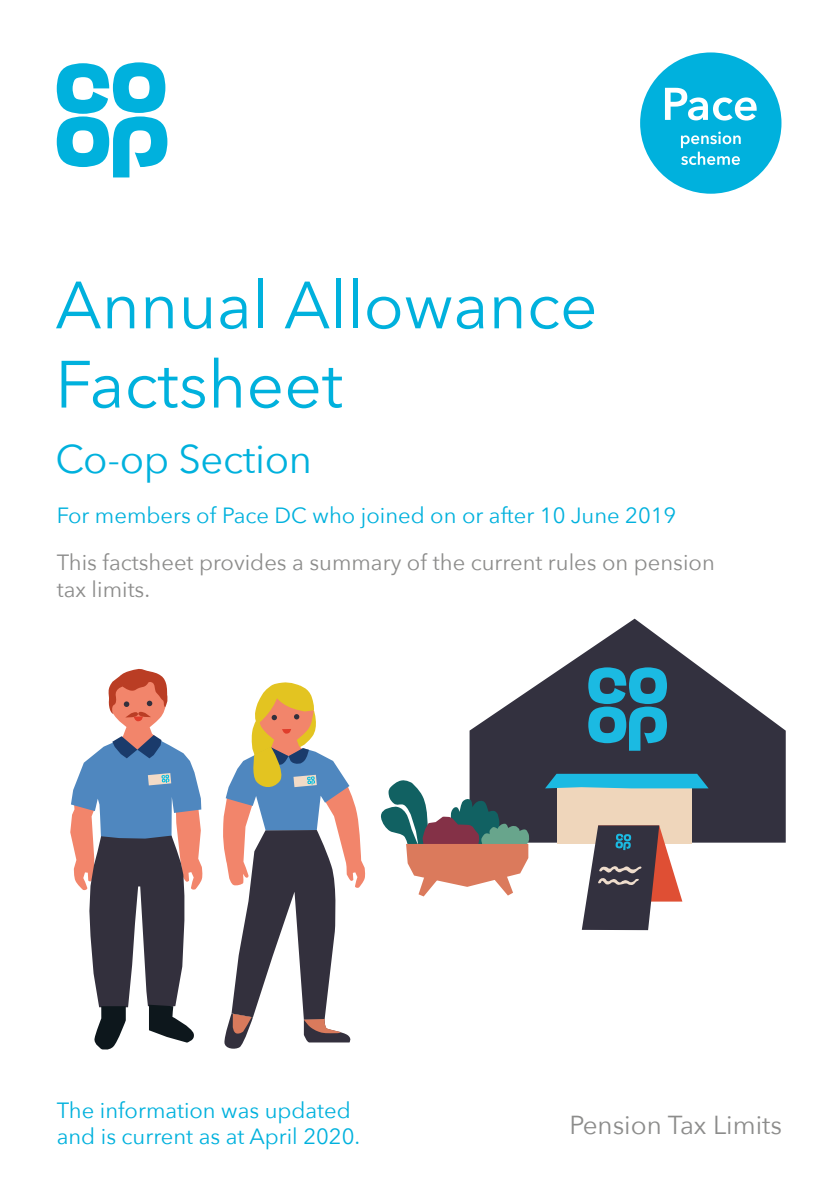
<style>
.page{position:relative;width:840px;height:1191px;background:#fff}
.page>*{position:absolute;margin:0;border:0;box-sizing:border-box;transform-origin:0 0}
.t1{font:66px/79.2px "Avenir Next";color:#00b1dd}
.t2{font:40px "Avenir Next";letter-spacing:-.01em;color:#00b1dd}
.t3{font:26px "Avenir Next";color:#8c8c8b}
.t4{font:22px/25.4px "Avenir Next";color:#00b1dd}
.t5{font:22px/26.4px "Avenir Next";color:#8c8c8b}
</style>
<div class="page">
<svg style="left:57px;top:62px;width:110px;height:115px"></svg>
<div style="left:639px;top:52px;width:142px;height:142px;background:#00b1dd;border-radius:50%"></div>
<svg style="left:665px;top:88px;width:91px;height:32px"></svg>
<svg style="left:680px;top:132px;width:60px;height:33px"></svg>
<svg style="left:469px;top:618px;width:316px;height:224px;fill:#33313f"></svg>
<svg style="left:588px;top:667px;width:78px;height:83px;background:#2482a0"></svg>
<div style="left:557px;top:779px;width:134px;height:64px;background:#efd6bb"></div>
<svg style="left:544px;top:774px;width:164px;height:14px;background:#1eb0d5"></svg>
<svg style="left:581px;top:825px;width:101px;height:105px"></svg>
<svg style="left:381px;top:779px;width:148px;height:117px"></svg>
<svg style="left:223px;top:682px;width:142px;height:367px"></svg>
<svg style="left:70px;top:669px;width:133px;height:381px"></svg>
<h1 class="t1" style="left:55px;top:263px;width:543px">Annual Allowance<br>Factsheet</h1>
<h2 class="t2" style="left:55px;top:425px;width:258px">Co-op Section</h2>
<p class="t4" style="left:57px;top:501px;width:620px">For members of Pace DC who joined on or after 10 June 2019</p>
<p class="t5" style="left:57px;top:548px;width:659px">This factsheet provides a summary of the current rules on pension tax limits.</p>
<p class="t4" style="left:57px;top:1096px;width:305px">The information was updated and is current as at April 2020.</p>
<p class="t3" style="left:569px;top:1103px;width:214px">Pension Tax Limits</p>
</div>
